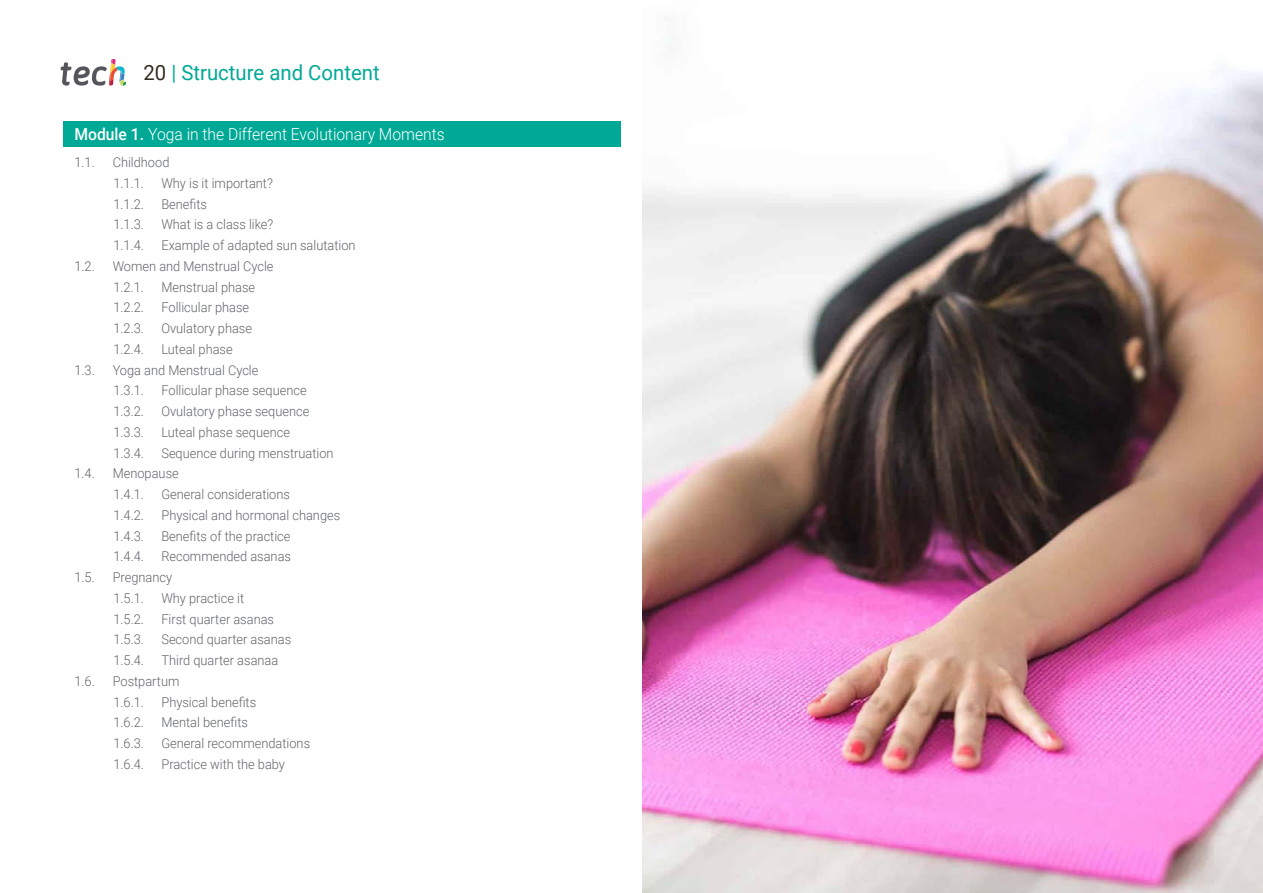
<style>
.page{position:relative;width:1263px;height:893px;background:#fff}
.page>*{position:absolute;margin:0;border:0;box-sizing:border-box;transform-origin:0 0}
.t1{font:21px "Roboto";color:#00a996}
.t2{font:300 16.5px "Roboto";color:#fff;scale:.95 1}
.t3{font:300 13.5px/20.7px "Roboto";color:#61646a;scale:.95 1}
.s1{color:#312e20}
.s2{font-weight:500}
</style>
<div class="page">
<div style="left:63px;top:121px;width:558px;height:25px;background:#00a996"></div>
<svg style="left:61px;top:59px;width:65px;height:27px"></svg>
<img style="left:642px;top:43px;width:621px;height:850px">
<h1 class="t1" style="left:144px;top:57px;width:238px"><span class="s1">20</span> | Structure and Content</h1>
<p class="t2" style="left:74px;top:123px;width:391px"><span class="s2">Module 1.</span> Yoga in the Different Evolutionary Moments</p>
<p class="t3" style="left:74px;top:151px;width:23px">1.1.</p>
<p class="t3" style="left:113px;top:151px;width:61px">Childhood<br>1.1.1.</p>
<p class="t3" style="left:161px;top:172px;width:119px">Why is it important?</p>
<p class="t3" style="left:113px;top:193px;width:34px">1.1.2.</p>
<p class="t3" style="left:161px;top:193px;width:50px">Benefits</p>
<p class="t3" style="left:113px;top:214px;width:34px">1.1.3.</p>
<p class="t3" style="left:161px;top:214px;width:119px">What is a class like?</p>
<p class="t3" style="left:113px;top:234px;width:34px">1.1.4.</p>
<p class="t3" style="left:161px;top:234px;width:206px">Example of adapted sun salutation</p>
<p class="t3" style="left:74px;top:255px;width:23px">1.2.</p>
<p class="t3" style="left:113px;top:255px;width:171px">Women and Menstrual Cycle<br>1.2.1.</p>
<p class="t3" style="left:161px;top:276px;width:100px">Menstrual phase</p>
<p class="t3" style="left:113px;top:297px;width:34px">1.2.2.</p>
<p class="t3" style="left:161px;top:297px;width:94px">Follicular phase</p>
<p class="t3" style="left:113px;top:317px;width:34px">1.2.3.</p>
<p class="t3" style="left:161px;top:317px;width:97px">Ovulatory phase</p>
<p class="t3" style="left:113px;top:338px;width:34px">1.2.4.</p>
<p class="t3" style="left:161px;top:338px;width:77px">Luteal phase</p>
<p class="t3" style="left:74px;top:359px;width:23px">1.3.</p>
<p class="t3" style="left:113px;top:359px;width:155px">Yoga and Menstrual Cycle<br>1.3.1.</p>
<p class="t3" style="left:161px;top:380px;width:154px">Follicular phase sequence</p>
<p class="t3" style="left:113px;top:400px;width:34px">1.3.2.</p>
<p class="t3" style="left:161px;top:400px;width:157px">Ovulatory phase sequence</p>
<p class="t3" style="left:113px;top:421px;width:34px">1.3.3.</p>
<p class="t3" style="left:161px;top:421px;width:137px">Luteal phase sequence</p>
<p class="t3" style="left:113px;top:442px;width:34px">1.3.4.</p>
<p class="t3" style="left:161px;top:442px;width:183px">Sequence during menstruation</p>
<p class="t3" style="left:74px;top:463px;width:23px">1.4.</p>
<p class="t3" style="left:113px;top:463px;width:71px">Menopause<br>1.4.1.</p>
<p class="t3" style="left:161px;top:483px;width:137px">General considerations</p>
<p class="t3" style="left:113px;top:504px;width:34px">1.4.2.</p>
<p class="t3" style="left:161px;top:504px;width:190px">Physical and hormonal changes</p>
<p class="t3" style="left:113px;top:525px;width:34px">1.4.3.</p>
<p class="t3" style="left:161px;top:525px;width:137px">Benefits of the practice</p>
<p class="t3" style="left:113px;top:546px;width:34px">1.4.4.</p>
<p class="t3" style="left:161px;top:546px;width:138px">Recommended asanas</p>
<p class="t3" style="left:74px;top:566px;width:23px">1.5.</p>
<p class="t3" style="left:113px;top:566px;width:64px">Pregnancy<br>1.5.1.</p>
<p class="t3" style="left:161px;top:587px;width:89px">Why practice it</p>
<p class="t3" style="left:113px;top:608px;width:34px">1.5.2.</p>
<p class="t3" style="left:161px;top:608px;width:120px">First quarter asanas</p>
<p class="t3" style="left:113px;top:629px;width:34px">1.5.3.</p>
<p class="t3" style="left:161px;top:629px;width:138px">Second quarter asanas</p>
<p class="t3" style="left:113px;top:649px;width:34px">1.5.4.</p>
<p class="t3" style="left:161px;top:649px;width:125px">Third quarter asanaa</p>
<p class="t3" style="left:74px;top:670px;width:23px">1.6.</p>
<p class="t3" style="left:113px;top:670px;width:72px">Postpartum<br>1.6.1.</p>
<p class="t3" style="left:161px;top:691px;width:101px">Physical benefits</p>
<p class="t3" style="left:113px;top:712px;width:34px">1.6.2.</p>
<p class="t3" style="left:161px;top:712px;width:93px">Mental benefits</p>
<p class="t3" style="left:113px;top:732px;width:34px">1.6.3.</p>
<p class="t3" style="left:161px;top:732px;width:158px">General recommendations</p>
<p class="t3" style="left:113px;top:753px;width:34px">1.6.4.</p>
<p class="t3" style="left:161px;top:753px;width:132px">Practice with the baby</p>
</div>
